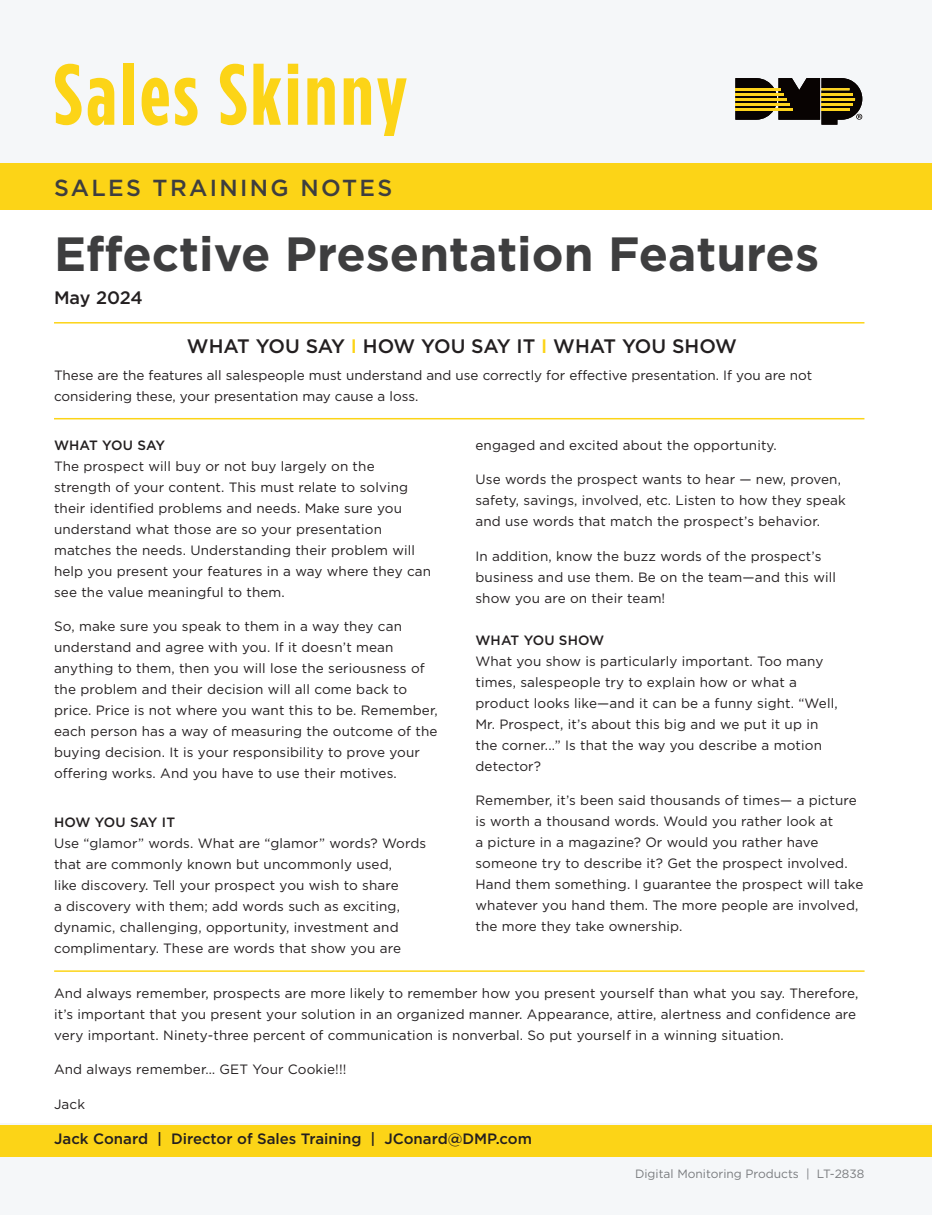
<style>
.page{position:relative;width:932px;height:1215px;background:#fff}
.page>*{position:absolute;margin:0;border:0;box-sizing:border-box;transform-origin:0 0}
.t1{font:700 86.55px "Gotham Condensed";letter-spacing:.04em;color:#fcd417}
.t2{font:700 48px "Gotham";color:#3e3e3f}
.t3{font:500 23.25px "Gotham";letter-spacing:.1em;color:#3e3e3f}
.t4{font:500 19.5px "Gotham";letter-spacing:-.01em;color:#231f20}
.t5{font:500 18px "Gotham";letter-spacing:-.01em;color:#231f20}
.t6{font:500 15px "Gotham";color:#231f20}
.t7{font:13.5px/21px "Gotham";letter-spacing:.01em;color:#231f20}
.t8{font:500 13.5px "Gotham";color:#231f20}
.t9{font:12px "Gotham";color:#7a7c7f}
.s1{color:#fcd417}
</style>
<div class="page">
<div style="left:0;top:0;width:932px;height:175px;background:#f5f7f9"></div>
<svg style="left:735px;top:78px;width:127px;height:47px"></svg>
<hr style="left:735px;top:88px;width:45px;height:2px;background:#fed41d">
<hr style="left:821px;top:88px;width:28px;height:2px;background:#fed41d">
<hr style="left:735px;top:108px;width:57px;height:2px;background:#fed41d">
<hr style="left:821px;top:108px;width:28px;height:2px;background:#fed41d">
<hr style="left:735px;top:103px;width:54px;height:2px;background:#fed41d">
<hr style="left:821px;top:103px;width:31px;height:2px;background:#fed41d">
<hr style="left:735px;top:98px;width:51px;height:2px;background:#fed41d">
<hr style="left:821px;top:98px;width:34px;height:2px;background:#fed41d">
<hr style="left:735px;top:93px;width:48px;height:2px;background:#fed41d">
<hr style="left:821px;top:93px;width:31px;height:2px;background:#fed41d">
<div style="left:0;top:163px;width:931px;height:47px;background:#fcd417"></div>
<div style="left:0;top:1123px;width:932px;height:92px;background:#f5f7f9"></div>
<div style="left:0;top:1125px;width:931px;height:31px;background:#fcd417"></div>
<hr style="left:54px;top:418px;width:810px;height:1px;background:#fcd417">
<hr style="left:54px;top:322px;width:810px;height:2px;background:#fcd417">
<hr style="left:54px;top:970px;width:810px;height:2px;background:#fcd417">
<h1 class="t1" style="left:54px;top:44px;width:355px">Sales Skinny</h1>
<h3 class="t3" style="left:54px;top:172px;width:340px">SALES TRAINING NOTES</h3>
<h2 class="t2" style="left:54px;top:222px;width:766px">Effective Presentation Features</h2>
<h3 class="t5" style="left:54px;top:286px;width:90px">May 2024</h3>
<h3 class="t4" style="left:187px;top:333px;width:551px">WHAT YOU SAY <span class="s1">I</span> HOW YOU SAY IT <span class="s1">I</span> WHAT YOU SHOW</h3>
<p class="t7" style="left:54px;top:365px;width:760px">These are the features all salespeople must understand and use correctly for effective presentation. If you are not considering these, your presentation may cause a loss.</p>
<p class="t8" style="left:54px;top:436px;width:112px">WHAT YOU SAY</p>
<p class="t7" style="left:54px;top:455px;width:378px">The prospect will buy or not buy largely on the strength of your content. This must relate to solving their identified problems and needs. Make sure you understand what those are so your presentation matches the needs. Understanding their problem will help you present your features in a way where they can see the value meaningful to them.</p>
<p class="t7" style="left:54px;top:616px;width:385px">So, make sure you speak to them in a way they can understand and agree with you. If it doesn’t mean anything to them, then you will lose the seriousness of the problem and their decision will all come back to price. Price is not where you want this to be. Remember, each person has a way of measuring the outcome of the buying decision. It is your responsibility to prove your offering works. And you have to use their motives.</p>
<p class="t8" style="left:54px;top:813px;width:123px">HOW YOU SAY IT</p>
<p class="t7" style="left:54px;top:832px;width:374px">Use “glamor” words. What are “glamor” words? Words that are commonly known but uncommonly used,<br>like discovery. Tell your prospect you wish to share<br>a discovery with them; add words such as exciting, dynamic, challenging, opportunity, investment and complimentary. These are words that show you are</p>
<p class="t7" style="left:475px;top:434px;width:303px">engaged and excited about the opportunity.</p>
<p class="t7" style="left:475px;top:469px;width:372px">Use words the prospect wants to hear — new, proven, safety, savings, involved, etc. Listen to how they speak and use words that match the prospect’s behavior.</p>
<p class="t7" style="left:475px;top:545px;width:362px">In addition, know the buzz words of the prospect’s business and use them. Be on the team—and this will show you are on their team!</p>
<p class="t8" style="left:475px;top:631px;width:130px">WHAT YOU SHOW</p>
<p class="t7" style="left:475px;top:650px;width:364px">What you show is particularly important. Too many times, salespeople try to explain how or what a product looks like—and it can be a funny sight. “Well, Mr. Prospect, it’s about this big and we put it up in the corner...” Is that the way you describe a motion detector?</p>
<p class="t7" style="left:475px;top:790px;width:389px">Remember, it’s been said thousands of times— a picture is worth a thousand words. Would you rather look at<br>a picture in a magazine? Or would you rather have someone try to describe it? Get the prospect involved.<br>Hand them something. I guarantee the prospect will take whatever you hand them. The more people are involved, the more they take ownership.</p>
<p class="t7" style="left:54px;top:982px;width:806px">And always remember, prospects are more likely to remember how you present yourself than what you say. Therefore, it’s important that you present your solution in an organized manner. Appearance, attire, alertness and confidence are very important. Ninety-three percent of communication is nonverbal. So put yourself in a winning situation.</p>
<p class="t7" style="left:54px;top:1059px;width:294px">And always remember… GET Your Cookie!!!</p>
<p class="t7" style="left:54px;top:1093px;width:33px">Jack</p>
<p class="t6" style="left:54px;top:1129px;width:479px">Jack Conard | Director of Sales Training | JConard@DMP.com</p>
<p class="t9" style="left:635px;top:1166px;width:231px">Digital Monitoring Products | LT-2838</p>
</div>
